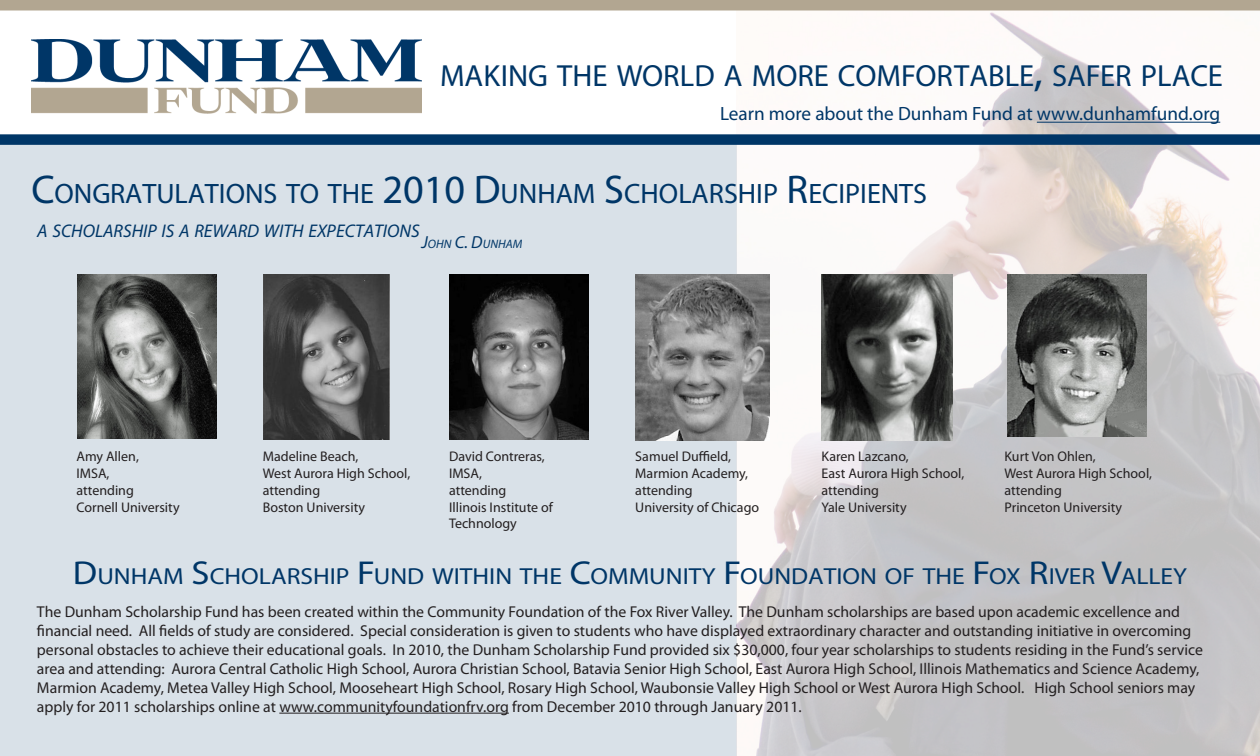
<style>
.page{position:relative;width:1260px;height:756px;background:#fff}
.page>*{position:absolute;margin:0;border:0;box-sizing:border-box;transform-origin:0 0}
.t1{font:30.62px "Myriad Pro";color:#003667}
.t2{font:28.18px "Myriad Pro";color:#003667}
.Page_Titles{font:23.28px "Myriad Pro";color:#003667;scale:1.1 1}
.t3{font:19.25px "Myriad Pro";color:#003667}
.t4{font:italic 18.38px "Myriad Pro";color:#003667}
.Arial_Body_text{font:15.75px/18.9px "Myriad Pro";color:#231f20}
.t5{font:14px "Myriad Pro";color:#231f20}
.t6{font:italic 12.25px "Myriad Pro";color:#003667}
.s1{font-size:43.75px}
.s2{font-size:40.25px}
.s3{font-size:17.5px}
.s4{font-size:33.25px}
</style>
<div class="page">
<div style="left:0;top:145px;width:737px;height:611px;background:#d9e1e8"></div>
<img style="left:737px;top:12px;width:523px;height:744px">
<img style="left:32px;top:40px;width:389px;height:74px">
<img style="left:77px;top:275px;width:140px;height:164px">
<img style="left:264px;top:275px;width:126px;height:164px">
<img style="left:450px;top:275px;width:138px;height:164px">
<img style="left:636px;top:275px;width:133px;height:165px">
<img style="left:822px;top:275px;width:131px;height:165px">
<img style="left:1008px;top:275px;width:138px;height:161px">
<hr style="left:1037px;top:122px;width:183px;height:1px;background:#003667">
<hr style="left:279px;top:713px;width:230px;height:1px;background:#231f20">
<div style="left:0;top:0;width:1260px;height:11px;background:#b2a691"></div>
<div style="left:0;top:134px;width:1260px;height:11px;background:#003667"></div>
<p class="t1" style="left:440px;top:57px;width:784px">MAKING THE WORLD A MORE COMFORTABLE<span class="s1">,</span> SAFER PLACE</p>
<p class="t3" style="left:720px;top:102px;width:502px">Learn more about the Dunham Fund at www.dunhamfund.org</p>
<p class="t2" style="left:32px;top:177px;width:897px"><span class="s2">C</span>ONGRATULATIONS TO THE <span class="s2">2010 D</span>UNHAM <span class="s2">S</span>CHOLARSHIP <span class="s2">R</span>ECIPIENTS</p>
<p class="t4" style="left:37px;top:219px;width:384px">A SCHOLARSHIP IS A REWARD WITH EXPECTATIONS</p>
<p class="t6" style="left:422px;top:236px;width:102px"><span class="s3">J</span>OHN <span class="s3">C. D</span>UNHAM</p>
<p class="t5" style="left:77px;top:448px;width:64px">Amy Allen,</p>
<p class="t5" style="left:77px;top:465px;width:34px">IMSA,</p>
<p class="t5" style="left:77px;top:481px;width:59px">attending</p>
<p class="t5" style="left:77px;top:498px;width:105px">Cornell University</p>
<p class="t5" style="left:263px;top:448px;width:97px">Madeline Beach,</p>
<p class="t5" style="left:263px;top:465px;width:149px">West Aurora High School,</p>
<p class="t5" style="left:263px;top:481px;width:59px">attending</p>
<p class="t5" style="left:263px;top:498px;width:104px">Boston University</p>
<p class="t5" style="left:449px;top:448px;width:97px">David Contreras,</p>
<p class="t5" style="left:449px;top:465px;width:34px">IMSA,</p>
<p class="t5" style="left:449px;top:481px;width:59px">attending</p>
<p class="t5" style="left:449px;top:498px;width:105px">Illinois Institute of</p>
<p class="t5" style="left:449px;top:515px;width:69px">Technology</p>
<p class="t5" style="left:635px;top:448px;width:97px">Samuel Duffield,</p>
<p class="t5" style="left:635px;top:465px;width:114px">Marmion Academy,</p>
<p class="t5" style="left:635px;top:481px;width:59px">attending</p>
<p class="t5" style="left:635px;top:498px;width:125px">University of Chicago</p>
<p class="t5" style="left:822px;top:448px;width:89px">Karen Lazcano,</p>
<p class="t5" style="left:822px;top:465px;width:144px">East Aurora High School,</p>
<p class="t5" style="left:822px;top:481px;width:59px">attending</p>
<p class="t5" style="left:822px;top:498px;width:87px">Yale University</p>
<p class="t5" style="left:1004px;top:448px;width:93px">Kurt Von Ohlen,</p>
<p class="t5" style="left:1004px;top:465px;width:149px">West Aurora High School,</p>
<p class="t5" style="left:1004px;top:481px;width:59px">attending</p>
<p class="t5" style="left:1004px;top:498px;width:119px">Princeton University</p>
<p class="Page_Titles" style="left:73px;top:561px;width:1014px"><span class="s4">D</span>UNHAM <span class="s4">S</span>CHOLARSHIP <span class="s4">F</span>UND WITHIN THE <span class="s4">C</span>OMMUNITY <span class="s4">F</span>OUNDATION OF THE <span class="s4">F</span>OX <span class="s4">R</span>IVER <span class="s4">V</span>ALLEY</p>
<p class="Arial_Body_text" style="left:37px;top:602px;width:1145px">The Dunham Scholarship Fund has been created within the Community Foundation of the Fox River Valley. The Dunham scholarships are based upon academic excellence and</p>
<p class="Arial_Body_text" style="left:37px;top:621px;width:1156px">financial need. All fields of study are considered. Special consideration is given to students who have displayed extraordinary character and outstanding initiative in overcoming</p>
<p class="Arial_Body_text" style="left:37px;top:640px;width:1168px">personal obstacles to achieve their educational goals. In 2010, the Dunham Scholarship Fund provided six $30,000, four year scholarships to students residing in the Fund’s service</p>
<p class="Arial_Body_text" style="left:37px;top:659px;width:1164px">area and attending: Aurora Central Catholic High School, Aurora Christian School, Batavia Senior High School, East Aurora High School, Illinois Mathematics and Science Academy,<br>Marmion Academy, Metea Valley High School, Mooseheart High School, Rosary High School, Waubonsie Valley High School or West Aurora High School. High School seniors may</p>
<p class="Arial_Body_text" style="left:37px;top:697px;width:766px">apply for 2011 scholarships online at www.communityfoundationfrv.org from December 2010 through January 2011.</p>
</div>
